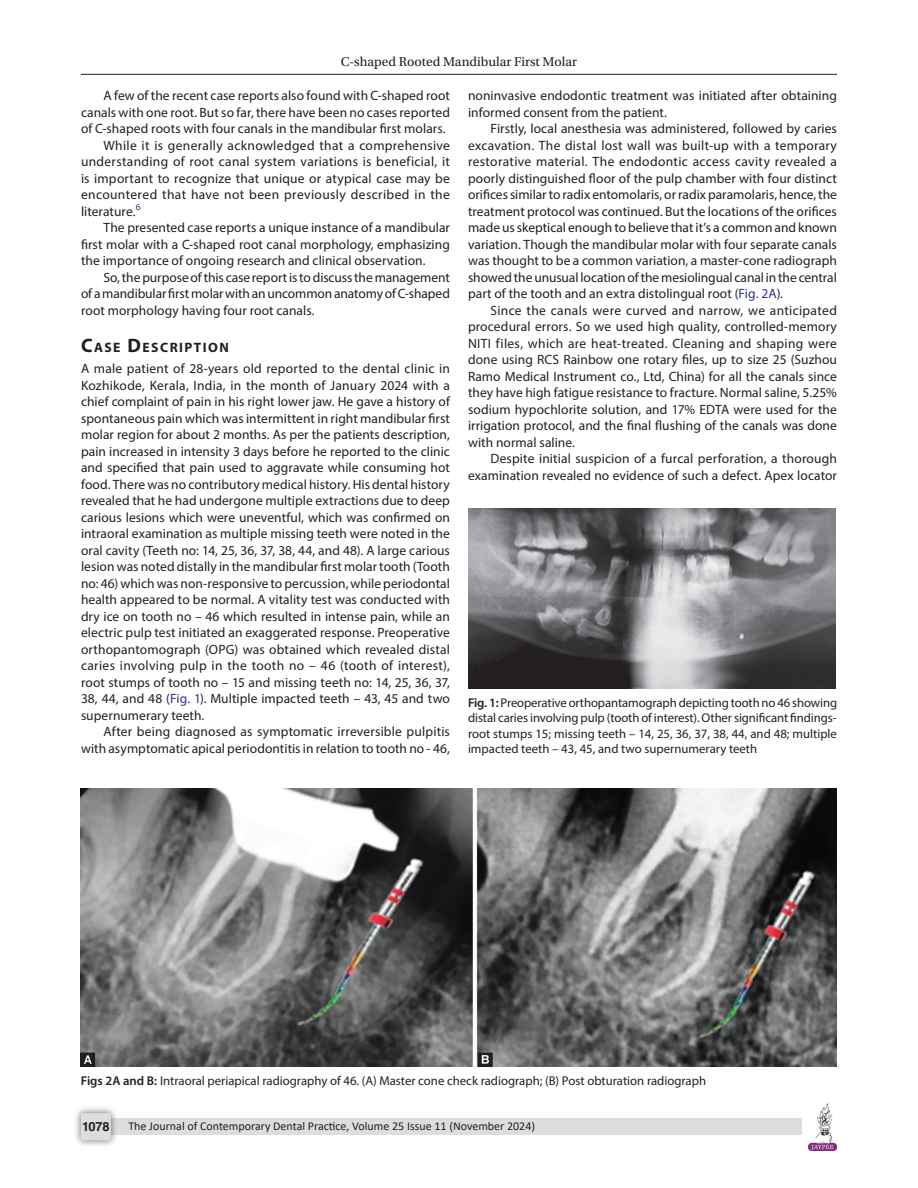
<style>
.page{position:relative;width:918px;height:1188px;background:#fff}
.page>*{position:absolute;margin:0;border:0;box-sizing:border-box;transform-origin:0 0}
.Head-1{font:700 13.65px "Myriad Pro";letter-spacing:.105em;color:#231f20}
.Para-Indent{font:13.5px/16.5px "Myriad Pro";letter-spacing:.005em;color:#231f20;text-align:justify}
.Para-NoIndent{font:13.5px/16.5px "Myriad Pro";letter-spacing:.005em;color:#231f20;text-align:justify}
.t1{font:13.5px "Utopia Std";color:#231f20}
.FigCaption{font:12.75px/15.3px "Myriad Pro";color:#231f20;text-align:justify}
.t2{font:700 12.75px "Helvetica LT Std";color:#231f20}
.t3{font:12px "Calibri";color:#231f20}
.s1{font-size:19.5px}
.s2{color:#2e3092}
.s3{font-weight:600}
</style>
<div class="page">
<hr style="left:81px;top:74px;width:756px;height:1px;background:#231f20">
<img style="left:808px;top:1103px;width:29px;height:48px">
<div style="left:96px;top:1119px;width:706px;height:16px;background:#dcdddf"></div>
<div style="left:73px;top:1106px;width:45px;height:41px;background:#231f20;opacity:.61"></div>
<div style="left:81px;top:1113px;width:30px;height:27px;background:#dcdddf;border-radius:2px"></div>
<img style="left:468px;top:508px;width:367px;height:180px">
<img style="left:81px;top:788px;width:756px;height:279px">
<p class="t1" style="left:341px;top:55px;width:238px">C-shaped Rooted Mandibular First Molar</p>
<p class="Para-Indent" style="left:81px;top:87px;width:371px;text-indent:22px">A few of the recent case reports also found with C-shaped root canals with one root. But so far, there have been no cases reported of C-shaped roots with four canals in the mandibular first molars.</p>
<p class="Para-Indent" style="left:81px;top:137px;width:370px;text-indent:22px">While it is generally acknowledged that a comprehensive understanding of root canal system variations is beneficial, it is important to recognize that unique or atypical case may be encountered that have not been previously described in the literature.<sup>6</sup></p>
<p class="Para-Indent" style="left:81px;top:219px;width:371px;text-indent:22px">The presented case reports a unique instance of a mandibular first molar with a C-shaped root canal morphology, emphasizing the importance of ongoing research and clinical observation.</p>
<p class="Para-Indent" style="left:81px;top:269px;width:371px;text-indent:22px">So, the purpose of this case report is to discuss the management of a mandibular first molar with an uncommon anatomy of C-shaped root morphology having four root canals.</p>
<p class="Head-1" style="left:81px;top:339px;width:149px"><span class="s1">C</span>ASE <span class="s1">D</span>ESCRIPTION</p>
<p class="Para-NoIndent" style="left:81px;top:360px;width:371px">A male patient of 28-years old reported to the dental clinic in Kozhikode, Kerala, India, in the month of January 2024 with a chief complaint of pain in his right lower jaw. He gave a history of spontaneous pain which was intermittent in right mandibular first molar region for about 2 months. As per the patients description, pain increased in intensity 3 days before he reported to the clinic and specified that pain used to aggravate while consuming hot food. There was no contributory medical history. His dental history revealed that he had undergone multiple extractions due to deep carious lesions which were uneventful, which was confirmed on intraoral examination as multiple missing teeth were noted in the oral cavity (Teeth no: 14, 25, 36, 37, 38, 44, and 48). A large carious lesion was noted distally in the mandibular first molar tooth (Tooth no: 46) which was non-responsive to percussion, while periodontal health appeared to be normal. A vitality test was conducted with dry ice on tooth no – 46 which resulted in intense pain, while an electric pulp test initiated an exaggerated response. Preoperative orthopantomograph (OPG) was obtained which revealed distal caries involving pulp in the tooth no – 46 (tooth of interest), root stumps of tooth no – 15 and missing teeth no: 14, 25, 36, 37, 38, 44, and 48 (<span class="s2">Fig. 1</span>). Multiple impacted teeth – 43, 45 and two supernumerary teeth.</p>
<p class="Para-Indent" style="left:81px;top:723px;width:370px;text-align:right">After being diagnosed as symptomatic irreversible pulpitis with asymptomatic apical periodontitis in relation to tooth no - 46,</p>
<p class="Para-Indent" style="left:468px;top:87px;width:371px">noninvasive endodontic treatment was initiated after obtaining informed consent from the patient.</p>
<p class="Para-Indent" style="left:468px;top:120px;width:371px;text-indent:22px">Firstly, local anesthesia was administered, followed by caries excavation. The distal lost wall was built-up with a temporary restorative material. The endodontic access cavity revealed a poorly distinguished floor of the pulp chamber with four distinct orifices similar to radix entomolaris, or radix paramolaris, hence, the treatment protocol was continued. But the locations of the orifices made us skeptical enough to believe that it’s a common and known variation. Though the mandibular molar with four separate canals was thought to be a common variation, a master-cone radiograph showed the unusual location of the mesiolingual canal in the central part of the tooth and an extra distolingual root (<span class="s2">Fig. 2A</span>).</p>
<p class="Para-Indent" style="left:468px;top:302px;width:371px;text-indent:22px">Since the canals were curved and narrow, we anticipated procedural errors. So we used high quality, controlled-memory NITI files, which are heat-treated. Cleaning and shaping were done using RCS Rainbow one rotary files, up to size 25 (Suzhou Ramo Medical Instrument co., Ltd, China) for all the canals since they have high fatigue resistance to fracture. Normal saline, 5.25% sodium hypochlorite solution, and 17% EDTA were used for the irrigation protocol, and the final flushing of the canals was done with normal saline.</p>
<p class="Para-Indent" style="left:468px;top:450px;width:371px;text-align:right">Despite initial suspicion of a furcal perforation, a thorough examination revealed no evidence of such a defect. Apex locator</p>
<p class="FigCaption" style="left:468px;top:695px;width:371px"><span class="s3">Fig. 1:</span> Preoperative orthopantamograph depicting tooth no 46 showing distal caries involving pulp (tooth of interest). Other significant findings&shy;root stumps 15; missing teeth – 14, 25, 36, 37, 38, 44, and 48; multiple impacted teeth – 43, 45, and two supernumerary teeth</p>
<p class="FigCaption" style="left:81px;top:1073px;width:627px"><span class="s3">Figs 2A and B:</span> Intraoral periapical radiography of 46. (A) Master cone check radiograph; (B) Post obturation radiograph</p>
<p class="t2" style="left:82px;top:1119px;width:29px">1078</p>
<p class="t3" style="left:128px;top:1117px;width:408px">The Journal of Contemporary Dental Practice, Volume 25 Issue 11 (November 2024)</p>
</div>
